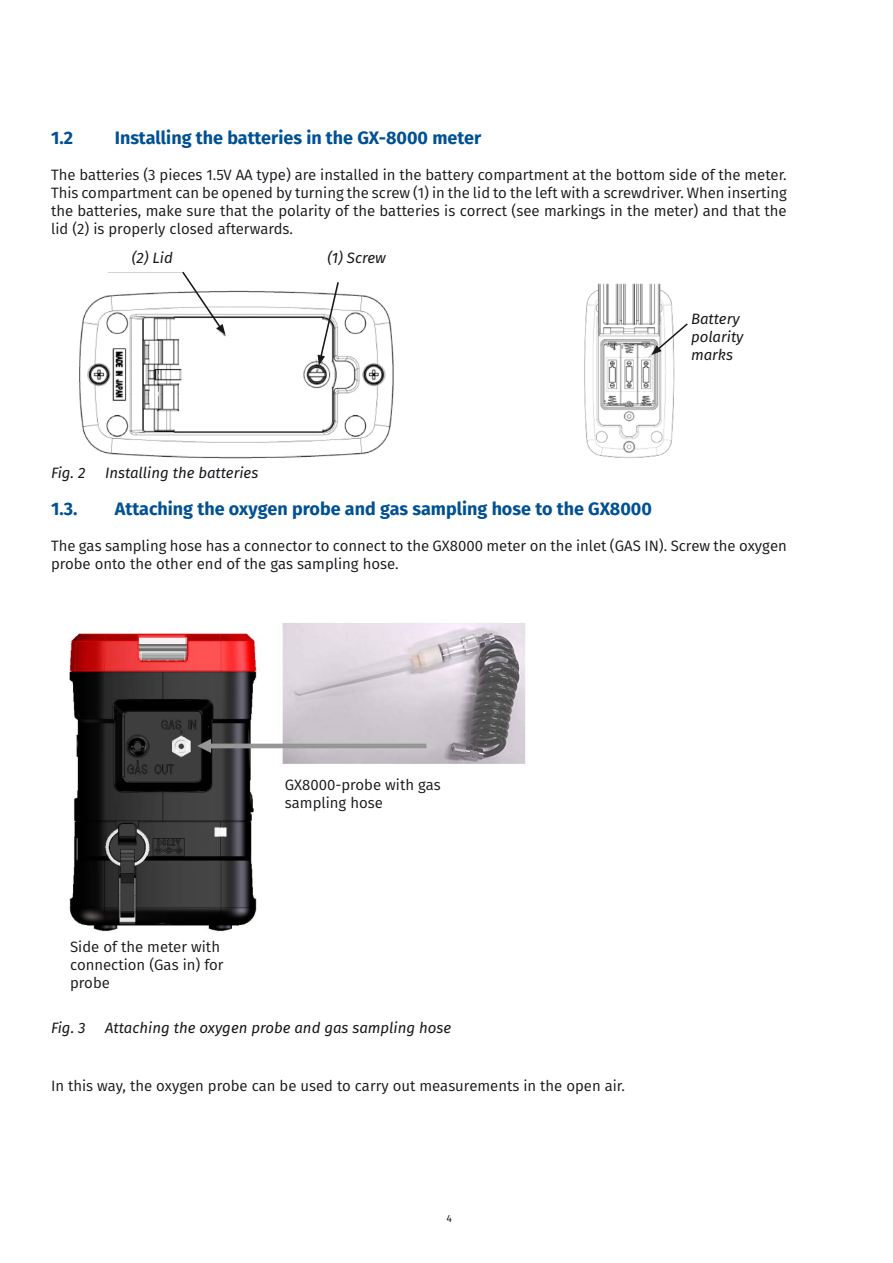
<style>
.page{position:relative;width:893px;height:1263px;background:#fff}
.page>*{position:absolute;margin:0;border:0;box-sizing:border-box;transform-origin:0 0}
.paragraaf{font:700 18px "Fira Sans";color:#005194}
.Hoofdtekst{font:15px/18px "Fira Sans";color:#1a171c}
.Bijschrift{font:italic 15px/18px "Fira Sans";color:#1a171c}
.t1{font:10.5px "Fira Sans";color:#1a171c}
</style>
<div class="page">
<img style="left:79px;top:272px;width:315px;height:187px">
<img style="left:584px;top:283px;width:91px;height:175px">
<svg style="left:181px;top:271px;width:44px;height:64px"></svg>
<svg style="left:318px;top:280px;width:22px;height:86px"></svg>
<svg style="left:651px;top:322px;width:37px;height:33px"></svg>
<img style="left:69px;top:623px;width:457px;height:309px">
<p class="paragraaf" style="left:51px;top:123px;width:23px">1.2</p>
<p class="paragraaf" style="left:115px;top:123px;width:368px">Installing the batteries in the GX-8000 meter</p>
<p class="Hoofdtekst" style="left:51px;top:166px;width:737px;text-align:justify">The batteries (3 pieces 1.5V AA type) are installed in the battery compartment at the bottom side of the meter.<br>This compartment can be opened by turning the screw (1) in the lid to the left with a screwdriver. When inserting the batteries, make sure that the polarity of the batteries is correct (see markings in the meter) and that the lid (2) is properly closed afterwards.</p>
<p class="Bijschrift" style="left:132px;top:249px;width:43px">(2) Lid</p>
<p class="Bijschrift" style="left:327px;top:249px;width:60px">(1) Screw</p>
<p class="Bijschrift" style="left:51px;top:463px;width:36px">Fig. 2</p>
<p class="Bijschrift" style="left:105px;top:463px;width:155px">Installing the batteries</p>
<p class="Bijschrift" style="left:691px;top:310px;width:54px">Battery polarity marks</p>
<p class="paragraaf" style="left:51px;top:494px;width:28px">1.3.</p>
<p class="paragraaf" style="left:115px;top:494px;width:539px">Attaching the oxygen probe and gas sampling hose to the GX8000</p>
<p class="Hoofdtekst" style="left:51px;top:537px;width:737px">The gas sampling hose has a connector to connect to the GX8000 meter on the inlet (GAS IN). Screw the oxygen probe onto the other end of the gas sampling hose.</p>
<p class="Hoofdtekst" style="left:70px;top:937px;width:155px">Side of the meter with connection (Gas in) for probe</p>
<p class="Hoofdtekst" style="left:285px;top:775px;width:157px">GX8000-probe with gas sampling hose</p>
<p class="Bijschrift" style="left:51px;top:1018px;width:36px">Fig. 3</p>
<p class="Bijschrift" style="left:105px;top:1018px;width:348px">Attaching the oxygen probe and gas sampling hose</p>
<p class="Hoofdtekst" style="left:51px;top:1077px;width:575px">In this way, the oxygen probe can be used to carry out measurements in the open air.</p>
<p class="t1" style="left:446px;top:1210px;width:7px">4</p>
</div>
